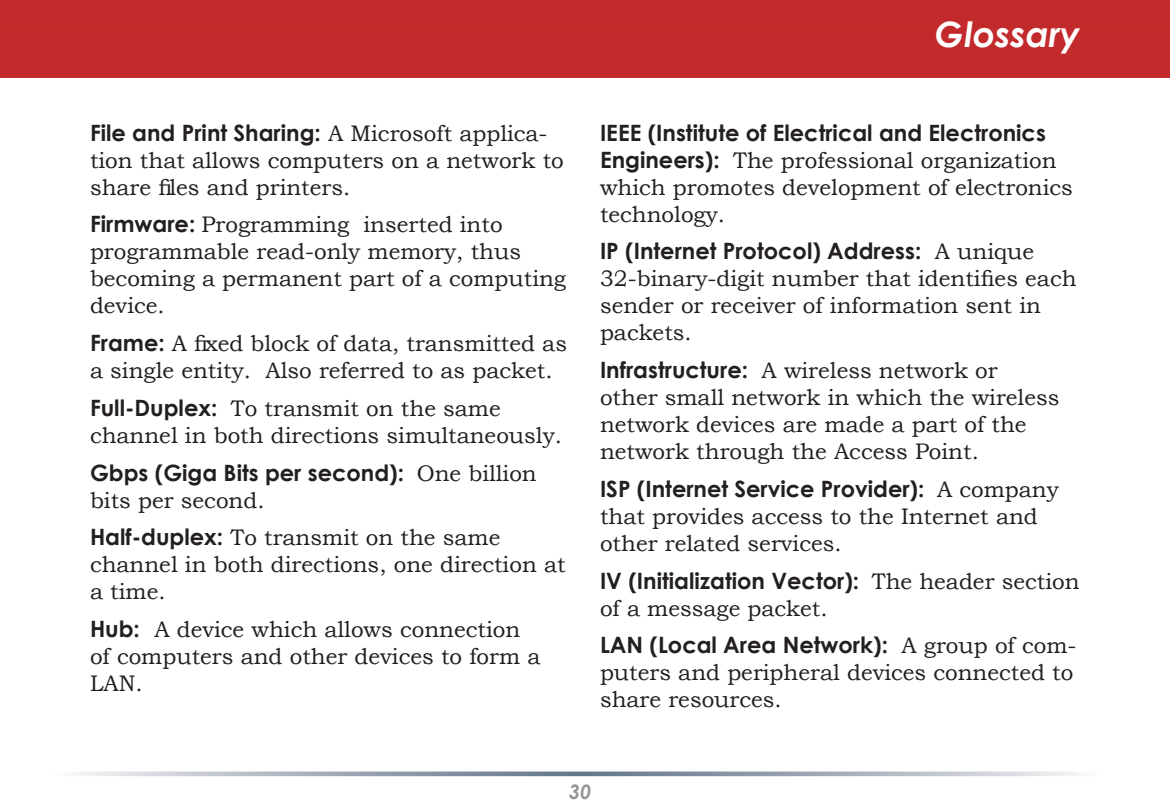
<style>
.page{position:relative;width:1170px;height:810px;background:#fff}
.page>*{position:absolute;margin:0;border:0;box-sizing:border-box;transform-origin:0 0}
.t1{font:italic 700 35px "Century Gothic";color:#fff}
.t2{font:22.5px/27px "Bookman Old Style";color:#231f20}
.t3{font:700 22.5px "Century Gothic";color:#231f20}
.t4{font:italic 700 20px "Century Gothic";color:#939598}
.s1{font-family:"Bookman Old Style";font-weight:400}
.s2{font-family:"Century Gothic";font-weight:700}
</style>
<div class="page">
<div style="left:0;top:0;width:1170px;height:78px;background:#c32a2c"></div>
<svg style="left:76px;top:772px;width:1001px;height:4px;background:#a5aeba"></svg>
<p class="t3" style="left:90px;top:118px;width:459px">File and Print Sharing: <span class="s1">A Microsoft applica-</span></p>
<p class="t2" style="left:90px;top:147px;width:475px">tion that allows computers on a network to share files and printers.</p>
<p class="t2" style="left:90px;top:211px;width:478px"><span class="s2">Firmware:</span> Programming inserted into programmable read-only memory, thus becoming a permanent part of a computing device.</p>
<p class="t2" style="left:90px;top:330px;width:479px"><span class="s2">Frame:</span> A fixed block of data, transmitted as a single entity. Also referred to as packet.</p>
<p class="t2" style="left:90px;top:395px;width:474px"><span class="s2">Full-Duplex:</span> To transmit on the same channel in both directions simultaneously.</p>
<p class="t3" style="left:90px;top:458px;width:448px">Gbps (Giga Bits per second): <span class="s1">One billion</span></p>
<p class="t2" style="left:90px;top:481px;width:412px;line-height:37.8px">bits per second.<br><span class="s2">Half-duplex:</span> To transmit on the same</p>
<p class="t2" style="left:90px;top:551px;width:477px">channel in both directions, one direction at a time.</p>
<p class="t2" style="left:90px;top:616px;width:452px"><span class="s2">Hub:</span> A device which allows connection of computers and other devices to form a<br>LAN.</p>
<h1 class="t1" style="left:935px;top:12px;width:147px">Glossary</h1>
<p class="t3" style="left:600px;top:118px;width:447px">IEEE (Institute of Electrical and Electronics</p>
<p class="t2" style="left:600px;top:147px;width:474px"><span class="s2">Engineers):</span> The professional organization which promotes development of electronics technology.</p>
<p class="t3" style="left:600px;top:237px;width:436px">IP (Internet Protocol) Address: <span class="s1">A unique</span></p>
<p class="t2" style="left:600px;top:265px;width:478px">32-binary-digit number that identifies each sender or receiver of information sent in packets.</p>
<p class="t2" style="left:600px;top:357px;width:461px"><span class="s2">Infrastructure:</span> A wireless network or other small network in which the wireless network devices are made a part of the network through the Access Point.</p>
<p class="t3" style="left:600px;top:475px;width:460px">ISP (Internet Service Provider): <span class="s1">A company</span></p>
<p class="t2" style="left:600px;top:503px;width:439px">that provides access to the Internet and other related services.</p>
<p class="t3" style="left:600px;top:566px;width:481px">IV (Initialization Vector): <span class="s1">The header section</span></p>
<p class="t2" style="left:600px;top:595px;width:229px">of a message packet.</p>
<p class="t3" style="left:600px;top:631px;width:478px">LAN (Local Area Network): <span class="s1">A group of com-</span></p>
<p class="t2" style="left:600px;top:659px;width:475px">puters and peripheral devices connected to share resources.</p>
<p class="t4" style="left:569px;top:779px;width:24px">30</p>
</div>
